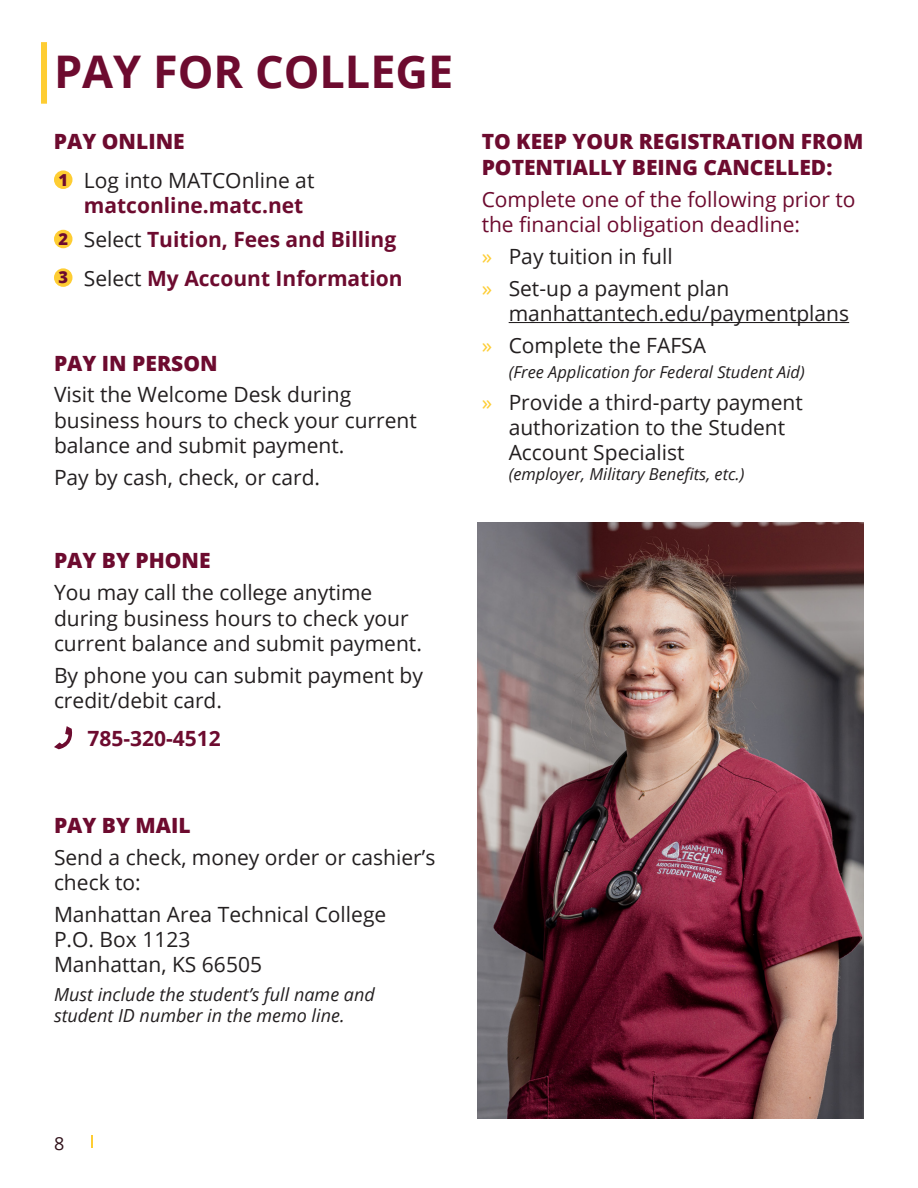
<style>
.page{position:relative;width:918px;height:1188px;background:#fff}
.page>*{position:absolute;margin:0;border:0;box-sizing:border-box;transform-origin:0 0}
.t1{font:700 45px "Open Sans";color:#6d0b2f}
.t2{font:21px/25.2px "Open Sans";color:#231f20}
.t3{font:800 21px/25.2px "Open Sans";color:#6d0b2f}
.t4{font:700 21px "Open Sans";color:#6d0b2f}
.t5{font:21px/25.2px "Open Sans";color:#6d0b2f}
.t6{font:italic 18px/21.6px "Open Sans";color:#231f20}
.t7{font:18px "Open Sans";color:#2f1019}
.t8{font:italic 16.5px "Open Sans";color:#231f20}
.t9{font:800 16.5px "Open Sans";color:#6d0b2f}
.s1{font-weight:700;color:#6d0b2f}
.s2{font-weight:400;color:#231f20}
.s3{color:#fecd33}
</style>
<div class="page">
<svg style="left:91px;top:1135px;width:2px;height:13px"></svg>
<div style="left:41px;top:42px;width:6px;height:62px;background:#fecd33"></div>
<hr style="left:509px;top:322px;width:340px;height:1px;background:#231f20">
<div style="left:54px;top:170px;width:18px;height:19px;background:#fecd33;border-radius:50%"></div>
<div style="left:54px;top:230px;width:18px;height:18px;background:#fecd33;border-radius:50%"></div>
<div style="left:54px;top:268px;width:18px;height:19px;background:#fecd33;border-radius:50%"></div>
<img style="left:477px;top:523px;width:387px;height:596px">
<svg style="left:54px;top:726px;width:19px;height:23px"></svg>
<p class="t1" style="left:54px;top:40px;width:401px">PAY FOR COLLEGE</p>
<p class="t3" style="left:54px;top:128px;width:132px">PAY ONLINE</p>
<p class="t2" style="left:84px;top:167px;width:232px">Log into MATCOnline at <span class="s1">matconline.matc.net</span></p>
<p class="t4" style="left:84px;top:225px;width:314px"><span class="s2">Select</span> Tuition, Fees and Billing</p>
<p class="t4" style="left:84px;top:263px;width:320px"><span class="s2">Select</span> My Account Information</p>
<p class="t9" style="left:58px;top:167px;width:11px">1</p>
<p class="t9" style="left:58px;top:226px;width:11px">2</p>
<p class="t9" style="left:59px;top:265px;width:11px">3</p>
<p class="t3" style="left:54px;top:349px;width:165px">PAY IN PERSON</p>
<p class="t2" style="left:54px;top:382px;width:364px">Visit the Welcome Desk during business hours to check your current balance and submit payment.</p>
<p class="t2" style="left:54px;top:464px;width:268px">Pay by cash, check, or card.</p>
<p class="t3" style="left:54px;top:547px;width:158px">PAY BY PHONE</p>
<p class="t2" style="left:54px;top:580px;width:369px">You may call the college anytime during business hours to check your current balance and submit payment.</p>
<p class="t2" style="left:54px;top:662px;width:371px">By phone you can submit payment by credit/debit card.</p>
<p class="t4" style="left:87px;top:724px;width:135px">785-320-4512</p>
<p class="t3" style="left:54px;top:812px;width:138px">PAY BY MAIL</p>
<p class="t2" style="left:54px;top:844px;width:383px">Send a check, money order or cashier’s check to:</p>
<p class="t2" style="left:54px;top:901px;width:334px">Manhattan Area Technical College</p>
<p class="t2" style="left:54px;top:926px;width:138px">P.O. Box 1123</p>
<p class="t2" style="left:54px;top:952px;width:210px">Manhattan, KS 66505</p>
<p class="t6" style="left:54px;top:983px;width:322px">Must include the student’s full name and student ID number in the memo line.</p>
<p class="t3" style="left:482px;top:128px;width:383px">TO KEEP YOUR REGISTRATION FROM<br>POTENTIALLY BEING CANCELLED:</p>
<p class="t5" style="left:482px;top:186px;width:375px">Complete one of the following prior to the financial obligation deadline:</p>
<p class="t2" style="left:482px;top:243px;width:193px"><span class="s3">»</span> Pay tuition in full</p>
<p class="t2" style="left:509px;top:275px;width:342px;text-indent:-27px"><span class="s3">»</span> Set-up a payment plan manhattantech.edu/paymentplans</p>
<p class="t2" style="left:482px;top:332px;width:226px"><span class="s3">»</span> Complete the FAFSA</p>
<p class="t8" style="left:509px;top:361px;width:298px">(Free Application for Federal Student Aid)</p>
<p class="t2" style="left:509px;top:389px;width:296px;text-indent:-27px"><span class="s3">»</span> Provide a third-party payment authorization to the Student<br>Account Specialist</p>
<p class="t8" style="left:509px;top:463px;width:237px">(employer, Military Benefits, etc.)</p>
<p class="t7" style="left:54px;top:1131px;width:12px">8</p>
</div>
